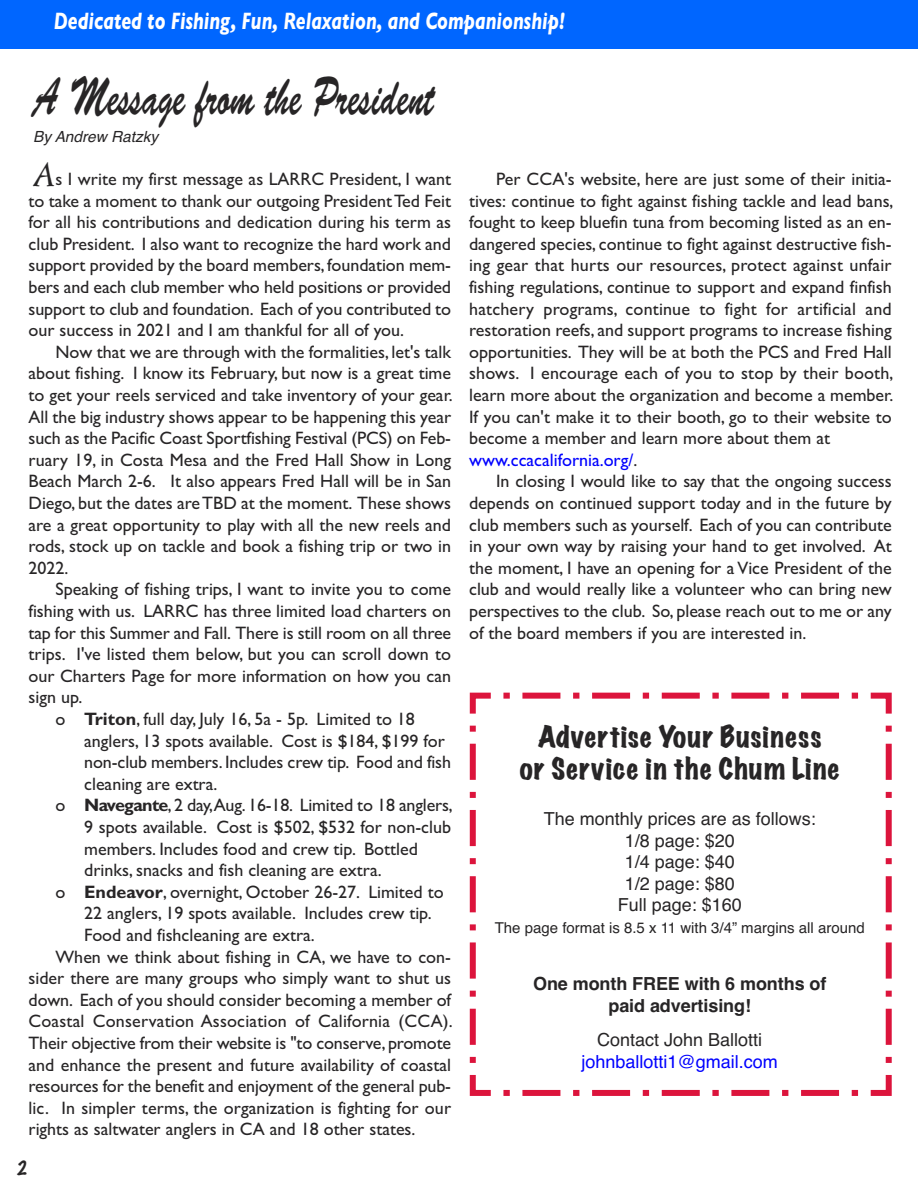
<style>
.page{position:relative;width:918px;height:1188px;background:#fff}
.page>*{position:absolute;margin:0;border:0;box-sizing:border-box;transform-origin:0 0}
.t1{font:54px "Brush Script Std";color:#272526;scale:.61 1}
.t2{font:40.8px "Pelican";color:#272526;scale:.87 1}
.t3{font:expanded 27px/32.4px "Marker Felt";letter-spacing:.035em;color:#272526;text-align:center}
.t4{font:italic 700 24px "Gill Sans";color:#fff;scale:.75 1}
.t5{font:18px/21.6px "Gill Sans";color:#272526;text-align:justify}
.t6{font:18px/21.6px "Helvetica";color:#272526;text-align:center}
.t7{font:700 18px/21.6px "Helvetica";letter-spacing:-.005em;color:#272526;text-align:center}
.t8{font:18px "Helvetica";color:#00f}
.t9{font:100 18px "Marker Felt";color:#272526}
.t10{font:italic 15.45px "Helvetica";color:#272526}
.t11{font:15px "Helvetica";color:#272526}
.s1{font-weight:700}
.s2{color:#00f}
</style>
<div class="page">
<div style="left:0;top:0;width:918px;height:49px;background:#06f"></div>
<svg style="left:469px;top:692px;width:423px;height:404px"></svg>
<h3 class="t4" style="left:54px;top:7px;width:683px">Dedicated to Fishing, Fun, Relaxation, and Companionship!</h3>
<h1 class="t1" style="left:33px;top:77px;width:658px">A Message from the President</h1>
<p class="t10" style="left:33px;top:127px;width:126px">By Andrew Ratzky</p>
<p class="t5" style="left:29px;top:168px;width:424px;text-indent:27px">s I write my first message as LARRC President, I want to take a moment to thank our outgoing PresidentTed Feit for all his contributions and dedication during his term as club President. I also want to recognize the hard work and support provided by the board members, foundation mem&shy;bers and each club member who held positions or provided support to club and foundation. Each of you contributed to our success in 2021 and I am thankful for all of you.</p>
<p class="t5" style="left:29px;top:341px;width:426px;text-indent:27px">Now that we are through with the formalities, let's talk about fishing. I know its February, but now is a great time to get your reels serviced and take inventory of your gear.<br>All the big industry shows appear to be happening this year such as the Pacific Coast Sportfishing Festival (PCS) on Feb&shy;ruary 19, in Costa Mesa and the Fred Hall Show in Long Beach March 2-6. It also appears Fred Hall will be in San Diego, but the dates areTBD at the moment. These shows are a great opportunity to play with all the new reels and rods, stock up on tackle and book a fishing trip or two in 2022.</p>
<p class="t5" style="left:56px;top:578px;width:397px">Speaking of fishing trips, I want to invite you to come</p>
<p class="t5" style="left:29px;top:600px;width:424px">fishing with us. LARRC has three limited load charters on</p>
<p class="t5" style="left:29px;top:622px;width:424px">tap for this Summer and Fall. There is still room on all three</p>
<p class="t5" style="left:29px;top:643px;width:424px">trips. I've listed them below, but you can scroll down to</p>
<p class="t5" style="left:29px;top:665px;width:424px">our Charters Page for more information on how you can</p>
<p class="t5" style="left:29px;top:686px;width:55px">sign up.</p>
<p class="t5" style="left:56px;top:708px;width:361px">o <span class="s1">Triton</span>, full day, July 16, 5a - 5p. Limited to 18</p>
<p class="t5" style="left:84px;top:730px;width:362px">anglers, 13 spots available. Cost is $184, $199 for</p>
<p class="t5" style="left:84px;top:751px;width:368px">non-club members. Includes crew tip. Food and fish</p>
<p class="t5" style="left:84px;top:773px;width:135px">cleaning are extra.</p>
<p class="t5" style="left:56px;top:794px;width:399px">o <span class="s1">Navegante</span>, 2 day,Aug. 16-18. Limited to 18 anglers,</p>
<p class="t5" style="left:84px;top:816px;width:368px">9 spots available. Cost is $502, $532 for non-club</p>
<p class="t5" style="left:84px;top:838px;width:335px">members. Includes food and crew tip. Bottled</p>
<p class="t5" style="left:84px;top:859px;width:299px">drinks, snacks and fish cleaning are extra.</p>
<p class="t5" style="left:56px;top:881px;width:390px">o <span class="s1">Endeavor</span>, overnight, October 26-27. Limited to</p>
<p class="t5" style="left:84px;top:902px;width:349px">22 anglers, 19 spots available. Includes crew tip.</p>
<p class="t5" style="left:84px;top:924px;width:232px">Food and fishcleaning are extra.</p>
<p class="t5" style="left:56px;top:946px;width:397px">When we think about fishing in CA, we have to con-</p>
<p class="t5" style="left:29px;top:967px;width:424px">sider there are many groups who simply want to shut us</p>
<p class="t5" style="left:29px;top:989px;width:424px">down. Each of you should consider becoming a member of</p>
<p class="t5" style="left:29px;top:1010px;width:426px">Coastal Conservation Association of California (CCA).</p>
<p class="t5" style="left:29px;top:1032px;width:424px">Their objective from their website is "to conserve, promote</p>
<p class="t5" style="left:29px;top:1054px;width:424px">and enhance the present and future availability of coastal</p>
<p class="t5" style="left:29px;top:1075px;width:424px">resources for the benefit and enjoyment of the general pub-</p>
<p class="t5" style="left:29px;top:1097px;width:424px">lic. In simpler terms, the organization is fighting for our</p>
<p class="t5" style="left:29px;top:1118px;width:388px">rights as saltwater anglers in CA and 18 other states.</p>
<h2 class="t2" style="left:33px;top:157px;width:26px">A</h2>
<p class="t9" style="left:17px;top:1154px;width:12px">2</p>
<p class="t5" style="left:469px;top:168px;width:426px;text-align:left;text-indent:27px">Per CCA's website, here are just some of their initia&shy;tives: continue to fight against fishing tackle and lead bans, fought to keep bluefin tuna from becoming listed as an en&shy;dangered species, continue to fight against destructive fish&shy;ing gear that hurts our resources, protect against unfair fishing regulations, continue to support and expand finfish hatchery programs, continue to fight for artificial and restoration reefs, and support programs to increase fishing opportunities. They will be at both the PCS and Fred Hall shows. I encourage each of you to stop by their booth, learn more about the organization and become a member.<br>If you can't make it to their booth, go to their website to become a member and learn more about them at <span class="s2">www.ccacalifornia.org/</span>.</p>
<p class="t5" style="left:469px;top:470px;width:424px;text-indent:27px">In closing I would like to say that the ongoing success depends on continued support today and in the future by club members such as yourself. Each of you can contribute in your own way by raising your hand to get involved. At the moment, I have an opening for a Vice President of the club and would really like a volunteer who can bring new perspectives to the club. So, please reach out to me or any of the board members if you are interested in.</p>
<h3 class="t3" style="left:520px;top:720px;width:322px">Advertise Your Business<br>or Service in the Chum Line</h3>
<p class="t6" style="left:544px;top:808px;width:274px">The monthly prices are as follows:<br>1/8 page: $20<br>1/4 page: $40<br>1/2 page: $80<br>Full page: $160</p>
<p class="t11" style="left:495px;top:919px;width:371px">The page format is 8.5 x 11 with 3/4” margins all around</p>
<p class="t7" style="left:533px;top:973px;width:295px">One month FREE with 6 months of paid advertising!</p>
<p class="t6" style="left:597px;top:1029px;width:167px">Contact John Ballotti</p>
<p class="t8" style="left:582px;top:1051px;width:198px">johnballotti1@gmail.com</p>
</div>
